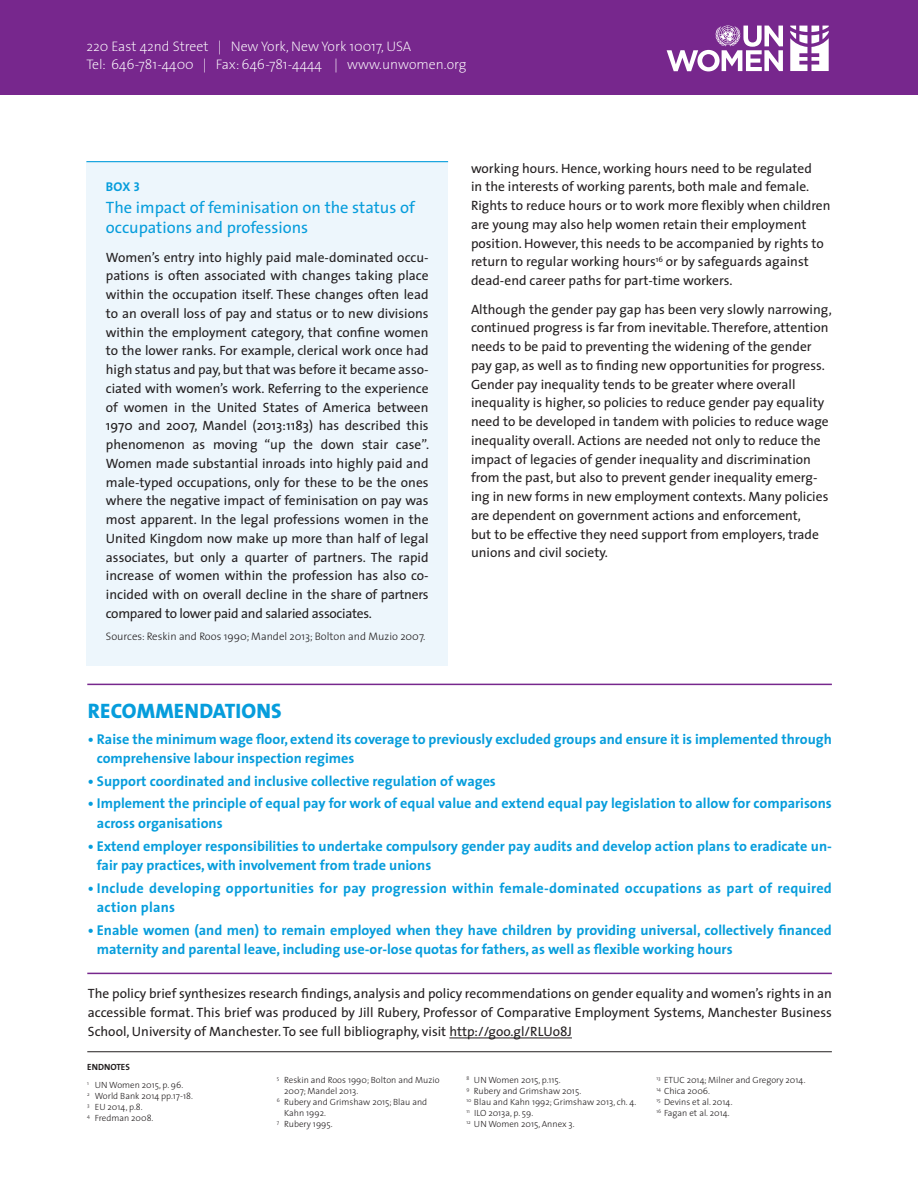
<style>
.page{position:relative;width:918px;height:1188px;background:#fff}
.page>*{position:absolute;margin:0;border:0;box-sizing:border-box;transform-origin:0 0}
.t1{font:800 21px "The Sans";letter-spacing:.01em;color:#069ddc}
.t2{font:16.5px/19.6px "The Sans";color:#069ddc}
.t3{font:700 14.25px/19.5px "The Sans";color:#069ddc}
.t4{font:700 14.25px/19.5px "The Sans";letter-spacing:.02em;color:#069ddc}
.t5{font:200 13.8px/18px "The Sans";color:#fff}
.t6{font:13.5px/18.8px "The Sans";color:#231f20}
.t7{font:12.75px "The Sans Bold Caps";color:#069ddc}
.t8{font:300 10.8px "The Sans";color:#231f20}
.t9{font:300 9px/10.8px "The Sans";color:#231f20}
.s1{font-weight:700}
</style>
<div class="page">
<hr style="left:87px;top:684px;width:745px;height:1px;background:#77278d">
<hr style="left:87px;top:973px;width:745px;height:1px;background:#77278d">
<hr style="left:87px;top:1051px;width:745px;height:1px;background:#231f20">
<hr style="left:449px;top:1038px;width:123px;height:1px;background:#231f20">
<div style="left:0;top:0;width:918px;height:94px;background:#77278d"></div>
<svg style="left:667px;top:25px;width:116px;height:46px"></svg>
<svg style="left:790px;top:26px;width:39px;height:45px"></svg>
<div style="left:86px;top:162px;width:362px;height:504px;background:#edf6fc"></div>
<hr style="left:86px;top:161px;width:362px;height:1px;background:#069ddc">
<p class="t5" style="left:86px;top:37px;width:382px">220 East 42nd Street | New York, New York 10017, USA<br>Tel: 646-781-4400 | Fax: 646-781-4444 | www.unwomen.org</p>
<p class="t7" style="left:106px;top:176px;width:35px">BOX 3</p>
<p class="t2" style="left:106px;top:197px;width:310px">The impact of feminisation on the status of occupations and professions</p>
<p class="t6" style="left:106px;top:247px;width:325px;text-align:justify">Women’s entry into highly paid male-dominated occu&shy;pations is often associated with changes taking place within the occupation itself. These changes often lead to an overall loss of pay and status or to new divisions within the employment category, that confine women to the lower ranks. For example, clerical work once had high status and pay, but that was before it became asso&shy;ciated with women’s work. Referring to the experience of women in the United States of America between 1970 and 2007, Mandel (2013:1183) has described this phenomenon as moving “up the down stair case”.<br>Women made substantial inroads into highly paid and male-typed occupations, only for these to be the ones where the negative impact of feminisation on pay was most apparent. In the legal professions women in the United Kingdom now make up more than half of legal associates, but only a quarter of partners. The rapid increase of women within the profession has also co&shy;incided with on overall decline in the share of partners compared to lower paid and salaried associates.</p>
<p class="t8" style="left:106px;top:628px;width:321px">Sources: Reskin and Roos 1990; Mandel 2013; Bolton and Muzio 2007.</p>
<p class="t6" style="left:471px;top:158px;width:361px">working hours. Hence, working hours need to be regulated<br>in the interests of working parents, both male and female.<br>Rights to reduce hours or to work more flexibly when children are young may also help women retain their employment position. However, this needs to be accompanied by rights to return to regular working hours<sup>16</sup> or by safeguards against dead-end career paths for part-time workers.</p>
<p class="t6" style="left:471px;top:299px;width:362px">Although the gender pay gap has been very slowly narrowing, continued progress is far from inevitable. Therefore, attention needs to be paid to preventing the widening of the gender pay gap, as well as to finding new opportunities for progress.<br>Gender pay inequality tends to be greater where overall inequality is higher, so policies to reduce gender pay equality need to be developed in tandem with policies to reduce wage inequality overall. Actions are needed not only to reduce the impact of legacies of gender inequality and discrimination from the past, but also to prevent gender inequality emerg&shy;ing in new forms in new employment contexts. Many policies are dependent on government actions and enforcement,<br>but to be effective they need support from employers, trade unions and civil society.</p>
<h1 class="t1" style="left:88px;top:694px;width:195px">RECOMMENDATIONS</h1>
<p class="t3" style="left:97px;top:729px;width:737px;text-indent:-9px">• Raise the minimum wage floor, extend its coverage to previously excluded groups and ensure it is implemented through comprehensive labour inspection regimes</p>
<p class="t3" style="left:88px;top:771px;width:410px">• Support coordinated and inclusive collective regulation of wages</p>
<p class="t3" style="left:97px;top:793px;width:737px;text-indent:-9px">• Implement the principle of equal pay for work of equal value and extend equal pay legislation to allow for comparisons across organisations</p>
<p class="t3" style="left:97px;top:836px;width:736px;text-indent:-9px">• Extend employer responsibilities to undertake compulsory gender pay audits and develop action plans to eradicate un&shy;fair pay practices, with involvement from trade unions</p>
<p class="t4" style="left:97px;top:878px;width:737px;text-indent:-9px">• Include developing opportunities for pay progression within female-dominated occupations as part of required action plans</p>
<p class="t3" style="left:97px;top:920px;width:737px;text-indent:-9px">• Enable women (and men) to remain employed when they have children by providing universal, collectively financed maternity and parental leave, including use-or-lose quotas for fathers, as well as flexible working hours</p>
<p class="t6" style="left:88px;top:984px;width:746px;text-align:justify">The policy brief synthesizes research findings, analysis and policy recommendations on gender equality and women’s rights in an accessible format. This brief was produced by Jill Rubery, Professor of Comparative Employment Systems, Manchester Business School, University of Manchester. To see full bibliography, visit http://goo.gl/RLUo8J</p>
<p class="t9" style="left:87px;top:1058px;width:98px;line-height:18px"><span class="s1">ENDNOTES<br></span><sup>1</sup> UN Women 2015, p. 96.</p>
<p class="t9" style="left:87px;top:1090px;width:107px"><sup>2</sup> World Bank 2014 pp.17-18.<br><sup>3</sup> EU 2014, p.8.<br><sup>4</sup> Fredman 2008.</p>
<p class="t9" style="left:277px;top:1075px;width:164px"><sup>5</sup> Reskin and Roos 1990; Bolton and Muzio</p>
<p class="t9" style="left:284px;top:1085px;width:76px">2007; Mandel 2013.</p>
<p class="t9" style="left:277px;top:1096px;width:152px"><sup>6</sup> Rubery and Grimshaw 2015; Blau and</p>
<p class="t9" style="left:284px;top:1107px;width:43px">Kahn 1992.</p>
<p class="t9" style="left:277px;top:1118px;width:58px"><sup>7</sup> Rubery 1995.</p>
<p class="t9" style="left:466px;top:1075px;width:171px"><sup>8</sup> UN Women 2015, p.115.<br><sup>9</sup> Rubery and Grimshaw 2015.<br><sup>10</sup> Blau and Kahn 1992; Grimshaw 2013, ch. 4.<br><sup>11</sup> ILO 2013a, p. 59.<br><sup>12</sup> UN Women 2015, Annex 3.</p>
<p class="t9" style="left:657px;top:1075px;width:150px"><sup>13</sup> ETUC 2014; Milner and Gregory 2014.<br><sup>14</sup> Chica 2006.<br><sup>15</sup> Devins et al. 2014.<br><sup>16</sup> Fagan et al. 2014.</p>
</div>
